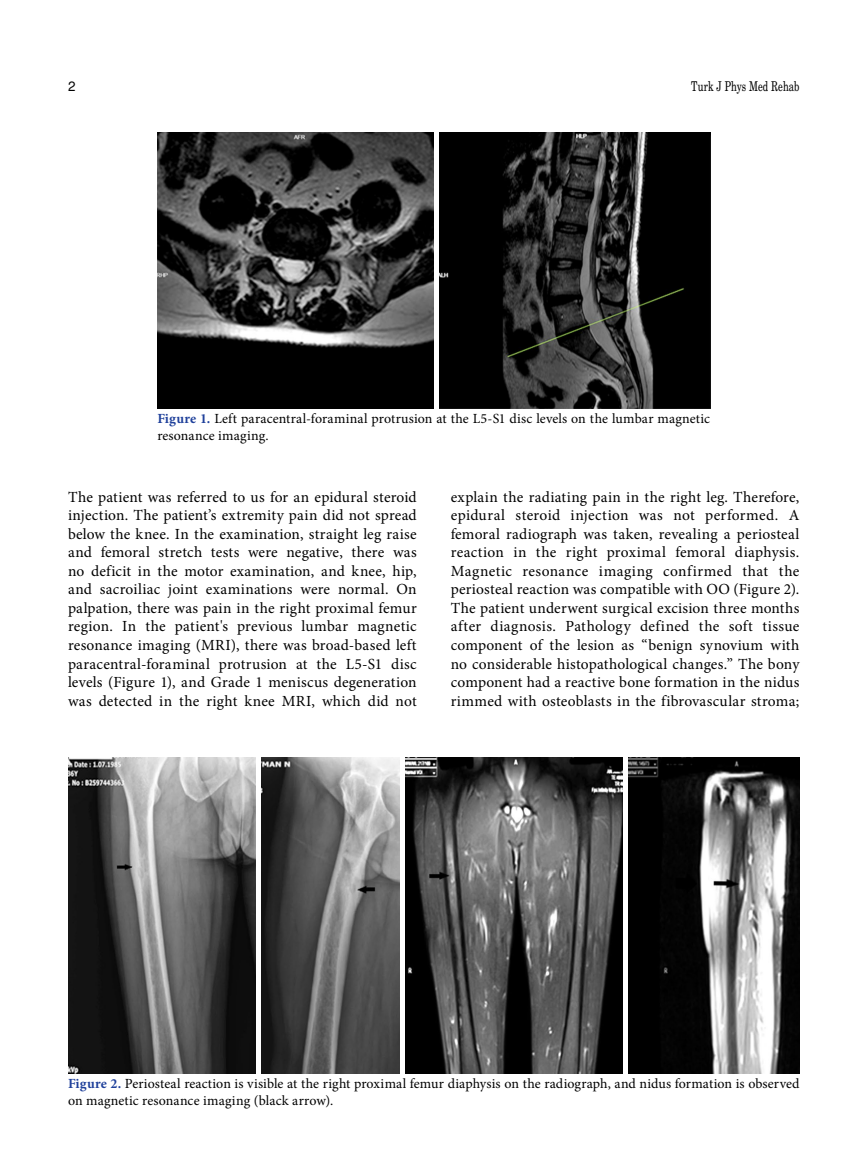
<style>
.page{position:relative;width:859px;height:1170px;background:#fff}
.page>*{position:absolute;margin:0;border:0;box-sizing:border-box;transform-origin:0 0}
.t1{font:15.45px/18.6px "Minion Pro";letter-spacing:.015em;color:#000;text-align:justify}
.t2{font:13.95px/16.8px "Minion Pro";letter-spacing:.005em;color:#000}
.t3{font:13.5px "Madison Tr";letter-spacing:.005em;color:#000}
.t4{font:13.5px "Helvetica Normal Tr";color:#000}
.s1{font-weight:700;color:#20419b}
</style>
<div class="page">
<img style="left:157px;top:132px;width:553px;height:276px">
<hr style="left:435px;top:132px;width:4px;height:277px;background:#fff">
<img style="left:68px;top:757px;width:731px;height:315px">
<div style="left:256px;top:756px;width:5px;height:317px;background:#fff"></div>
<hr style="left:401px;top:756px;width:4px;height:317px;background:#fff">
<div style="left:623px;top:756px;width:5px;height:317px;background:#fff"></div>
<p class="t4" style="left:68px;top:78px;width:9px">2</p>
<p class="t3" style="left:691px;top:78px;width:110px">Turk J Phys Med Rehab</p>
<p class="t2" style="left:157px;top:410px;width:554px"><span class="s1">Figure 1.</span> Left paracentral-foraminal protrusion at the L5-S1 disc levels on the lumbar magnetic resonance imaging.</p>
<p class="t1" style="left:68px;top:487px;width:350px">The patient was referred to us for an epidural steroid injection. The patient’s extremity pain did not spread below the knee. In the examination, straight leg raise and femoral stretch tests were negative, there was no deficit in the motor examination, and knee, hip, and sacroiliac joint examinations were normal. On palpation, there was pain in the right proximal femur region. In the patient's previous lumbar magnetic resonance imaging (MRI), there was broad-based left paracentral-foraminal protrusion at the L5-S1 disc levels (Figure 1), and Grade 1 meniscus degeneration was detected in the right knee MRI, which did not</p>
<p class="t1" style="left:451px;top:487px;width:350px">explain the radiating pain in the right leg. Therefore, epidural steroid injection was not performed. A femoral radiograph was taken, revealing a periosteal reaction in the right proximal femoral diaphysis.<br>Magnetic resonance imaging confirmed that the periosteal reaction was compatible with OO (Figure 2).<br>The patient underwent surgical excision three months after diagnosis. Pathology defined the soft tissue component of the lesion as “benign synovium with no considerable histopathological changes.” The bony component had a reactive bone formation in the nidus rimmed with osteoblasts in the fibrovascular stroma;</p>
<p class="t2" style="left:68px;top:1075px;width:733px"><span class="s1">Figure 2.</span> Periosteal reaction is visible at the right proximal femur diaphysis on the radiograph, and nidus formation is observed on magnetic resonance imaging (black arrow).</p>
</div>
